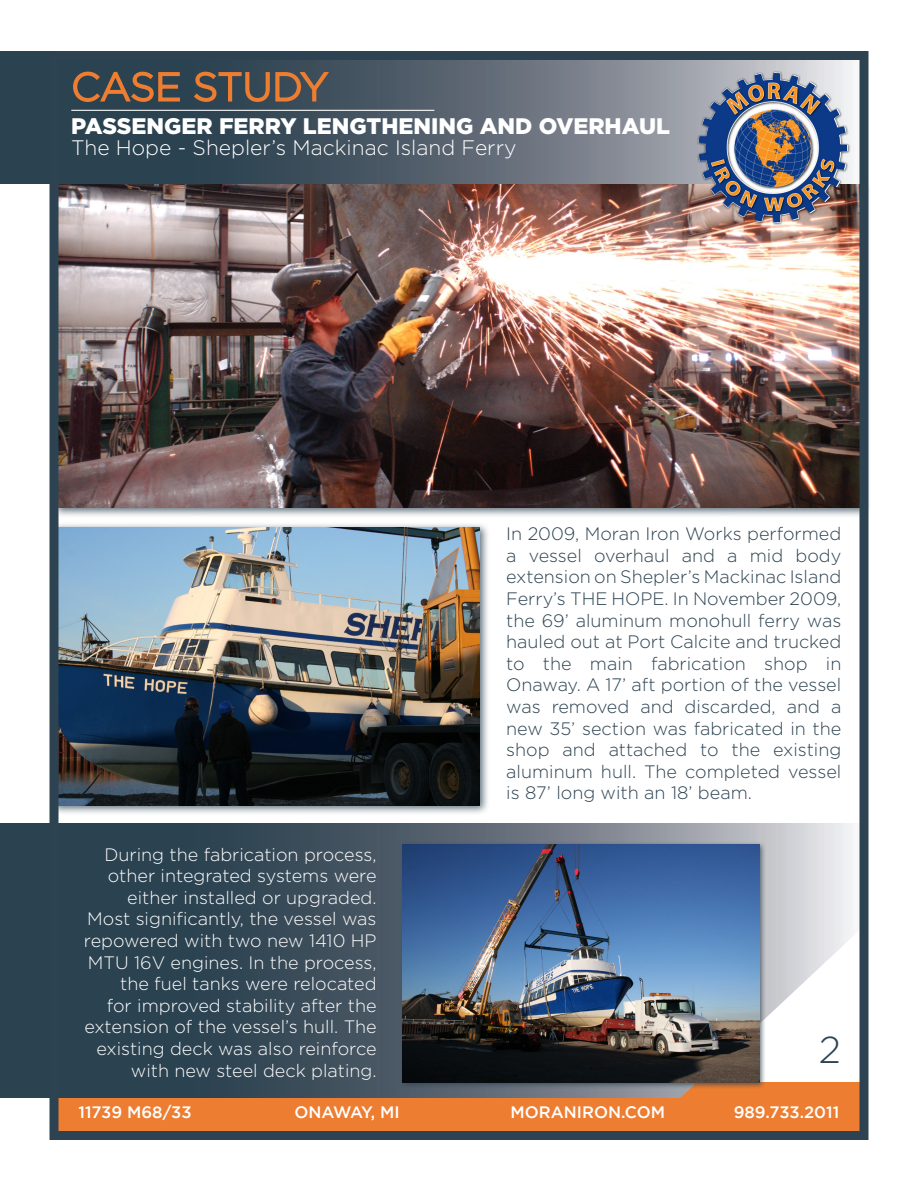
<style>
.page{position:relative;width:918px;height:1188px;background:#fff}
.page>*{position:absolute;margin:0;border:0;box-sizing:border-box;transform-origin:0 0}
.t1{font:300 37.5px "Gotham";color:#2d4351}
.t2{font:900 22.5px "Gotham";color:#fff}
.t3{font:300 21px "Gotham";color:#fff}
.t4{font:300 18px/21.6px "Gotham";color:#2d4351;text-align:justify}
.t5{font:300 18px/21.6px "Gotham";color:#fff;text-align:right}
.t6{font:500 16.5px "Gotham";color:#fff}
.t7{font:500 16.5px "Gotham";letter-spacing:-.045em;color:#fff}
</style>
<div class="page">
<div style="left:54px;top:1082px;width:810px;height:49px;background:#ed7d31"></div>
<svg style="left:0;top:823px;width:854px;height:275px;background:#596771"></svg>
<div style="left:49px;top:522px;width:441px;height:293px;background:#2d4351;opacity:.75"></div>
<img style="left:60px;top:527px;width:420px;height:279px">
<div style="left:51px;top:178px;width:820px;height:340px;background:#2d4351;opacity:.75"></div>
<img style="left:60px;top:183px;width:798px;height:325px">
<svg style="left:0;top:51px;width:858px;height:132px;background:#566470"></svg>
<img style="left:696px;top:71px;width:155px;height:154px">
<svg style="left:72px;top:70px;width:109px;height:33px;background:#6a5545"></svg>
<svg style="left:192px;top:70px;width:138px;height:33px;background:#6a574b"></svg>
<hr style="left:71px;top:110px;width:363px;height:1px;background:#fff">
<div style="left:50px;top:51px;width:818px;height:1089px;border:9px solid #2d4351"></div>
<div style="left:399px;top:841px;width:368px;height:248px;background:#2d4351;opacity:.75"></div>
<img style="left:403px;top:845px;width:357px;height:237px">
<p class="t2" style="left:71px;top:113px;width:600px">PASSENGER FERRY LENGTHENING AND OVERHAUL</p>
<p class="t3" style="left:71px;top:136px;width:447px">The Hope - Shepler’s Mackinac Island Ferry</p>
<p class="t5" style="left:84px;top:843px;width:294px">During the fabrication process, other integrated systems were either installed or upgraded.<br>Most significantly, the vessel was repowered with two new 1410 HP<br>MTU 16V engines. In the process, the fuel tanks were relocated<br>for improved stability after the extension of the vessel’s hull. The existing deck was also reinforce with new steel deck plating.</p>
<p class="t4" style="left:506px;top:523px;width:337px">In 2009, Moran Iron Works performed a vessel overhaul and a mid body extension on Shepler’s Mackinac Island Ferry’s THE HOPE. In November 2009, the 69’ aluminum monohull ferry was hauled out at Port Calcite and trucked to the main fabrication shop in Onaway. A 17’ aft portion of the vessel was removed and discarded, and a new 35’ section was fabricated in the shop and attached to the existing aluminum hull. The completed vessel is 87’ long with an 18’ beam.</p>
<p class="t1" style="left:819px;top:1029px;width:24px">2</p>
<p class="t6" style="left:78px;top:1103px;width:115px">11739 M68/33</p>
<p class="t7" style="left:294px;top:1103px;width:107px">ONAWAY, MI</p>
<p class="t6" style="left:511px;top:1103px;width:156px">MORANIRON.COM</p>
<p class="t6" style="left:734px;top:1103px;width:107px">989.733.2011</p>
</div>
